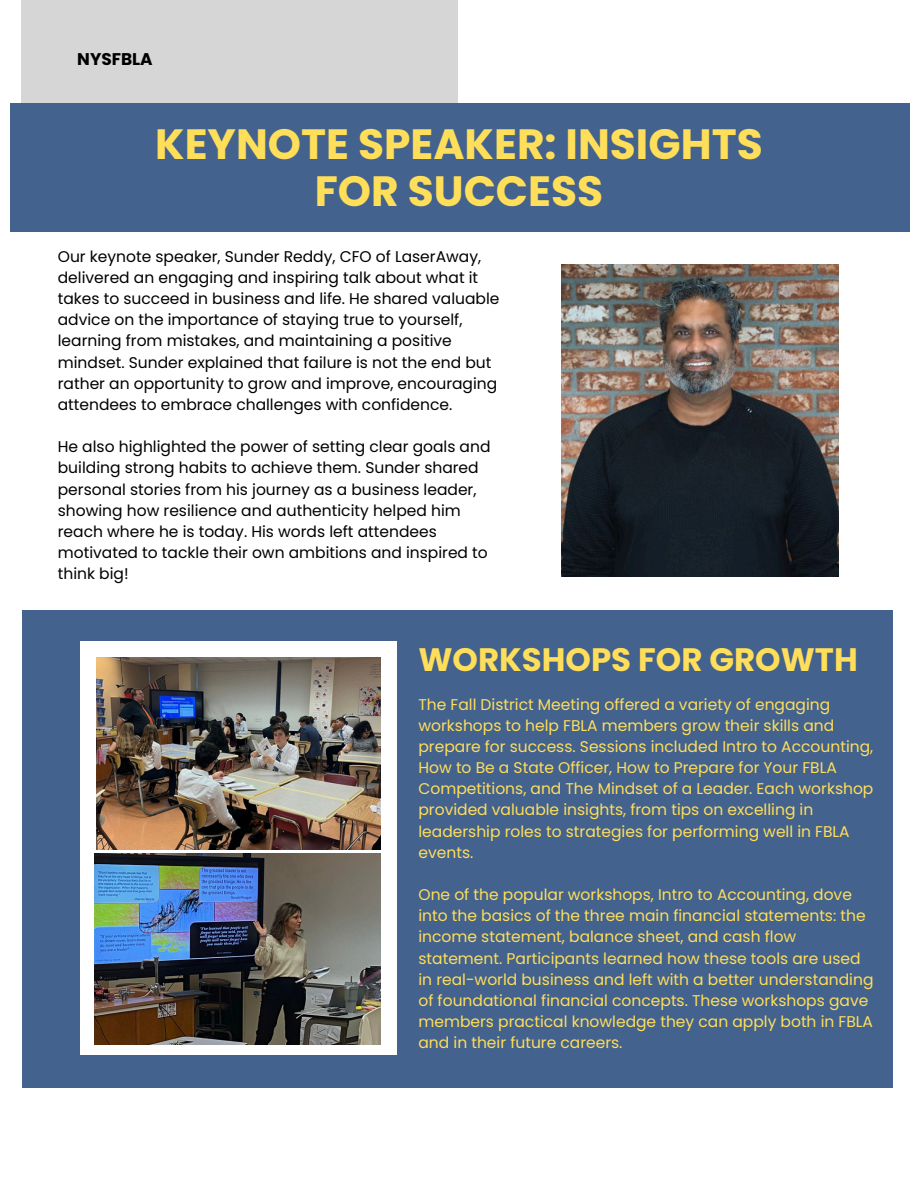
<style>
.page{position:relative;width:918px;height:1188px;background:#fff}
.page>*{position:absolute;margin:0;border:0;box-sizing:border-box;transform-origin:0 0}
.t1{font:700 42.3px/46.5px "Poppins";color:#ffde59;text-align:center}
.t2{font:700 32.4px "Poppins";color:#ffde59}
.t3{font:700 16.95px "Poppins";color:#000}
.t4{font:15.45px/21.1px "Poppins";color:#ffde59}
.t5{font:15.45px/21.1px "Poppins";color:#000}
</style>
<div class="page">
<div style="left:22px;top:611px;width:871px;height:477px;background:#43628e"></div>
<div style="left:80px;top:642px;width:317px;height:413px;background:#fff"></div>
<div style="left:10px;top:103px;width:900px;height:129px;background:#43628e"></div>
<img style="left:96px;top:658px;width:284px;height:191px">
<img style="left:561px;top:264px;width:278px;height:313px">
<div style="left:22px;top:0;width:436px;height:103px;background:#d6d6d6"></div>
<img style="left:94px;top:853px;width:286px;height:192px">
<p class="t3" style="left:77px;top:47px;width:77px">NYSFBLA</p>
<p class="t1" style="left:155px;top:121px;width:609px">KEYNOTE SPEAKER: INSIGHTS<br>FOR SUCCESS</p>
<p class="t5" style="left:58px;top:246px;width:443px">Our keynote speaker, Sunder Reddy, CFO of LaserAway, delivered an engaging and inspiring talk about what it takes to succeed in business and life. He shared valuable advice on the importance of staying true to yourself, learning from mistakes, and maintaining a positive mindset. Sunder explained that failure is not the end but rather an opportunity to grow and improve, encouraging attendees to embrace challenges with confidence.</p>
<h2 class="t5" style="left:58px;top:436px;width:434px">He also highlighted the power of setting clear goals and building strong habits to achieve them. Sunder shared personal stories from his journey as a business leader, showing how resilience and authenticity helped him reach where he is today. His words left attendees motivated to tackle their own ambitions and inspired to think big!</h2>
<p class="t2" style="left:418px;top:637px;width:441px">WORKSHOPS FOR GROWTH</p>
<p class="t4" style="left:418px;top:694px;width:456px">The Fall District Meeting offered a variety of engaging workshops to help FBLA members grow their skills and prepare for success. Sessions included Intro to Accounting, How to Be a State Officer, How to Prepare for Your FBLA Competitions, and The Mindset of a Leader. Each workshop provided valuable insights, from tips on excelling in leadership roles to strategies for performing well in FBLA events.</p>
<p class="t4" style="left:418px;top:884px;width:457px">One of the popular workshops, Intro to Accounting, dove into the basics of the three main financial statements: the income statement, balance sheet, and cash flow statement. Participants learned how these tools are used in real-world business and left with a better understanding of foundational financial concepts. These workshops gave members practical knowledge they can apply both in FBLA and in their future careers.</p>
</div>
